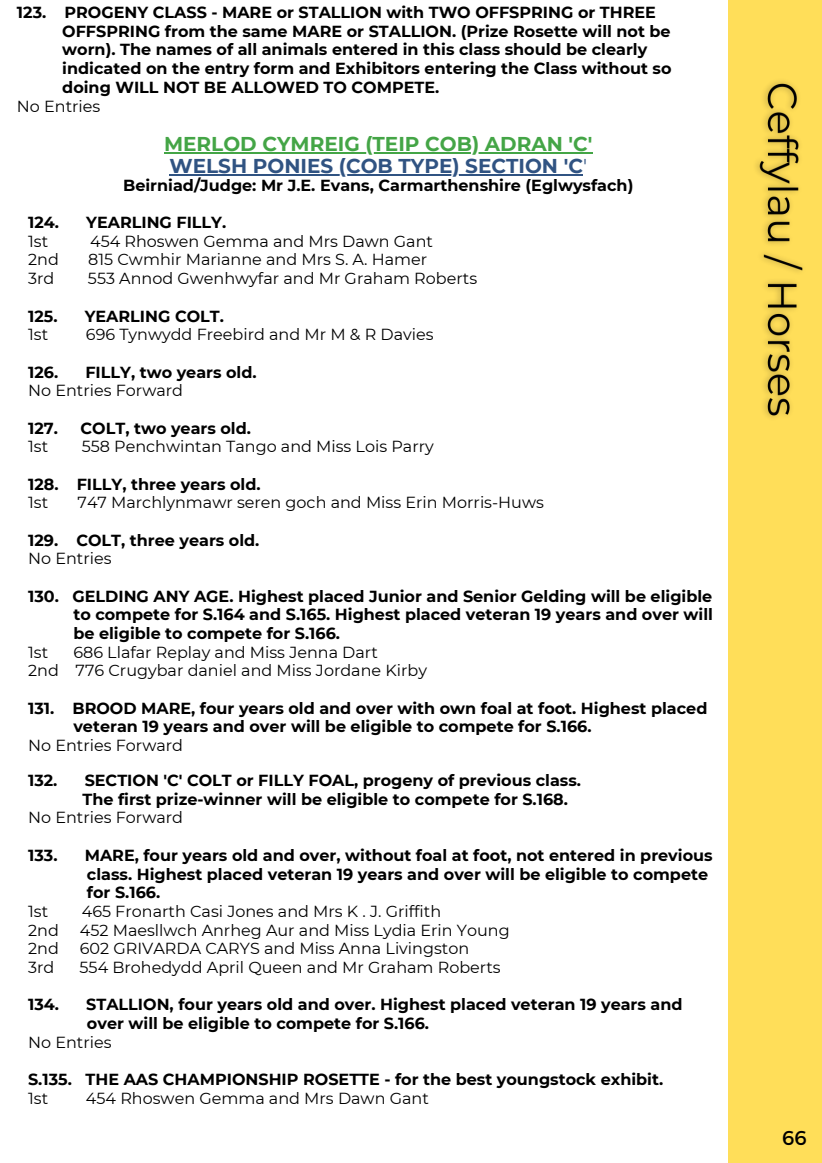
<style>
.page{position:relative;width:822px;height:1163px;background:#fff}
.page>*{position:absolute;margin:0;border:0;box-sizing:border-box;transform-origin:0 0}
.t1{font:700 20px "Montserrat";color:#44a546}
.t2{font:700 20px "Montserrat";color:#305382}
.t3{font:20px "Montserrat";color:#000}
.t4{font:700 16px/18.6px "Montserrat";color:#000}
.t5{font:16px "Montserrat";color:#000}
.s1{font-weight:400}
</style>
<div class="page">
<div style="left:729px;top:0;width:93px;height:1162px;background:#ffde59"></div>
<img style="left:756px;top:81px;width:47px;height:337px">
<hr style="left:164px;top:152px;width:428px;height:1px;background:#44a546">
<hr style="left:169px;top:175px;width:414px;height:1px;background:#305382">
<p class="t4" style="left:17px;top:3px;width:640px">123. PROGENY CLASS - MARE or STALLION with TWO OFFSPRING or THREE</p>
<p class="t4" style="left:62px;top:22px;width:610px">OFFSPRING from the same MARE or STALLION. (Prize Rosette will not be</p>
<p class="t4" style="left:62px;top:40px;width:587px">worn). The names of all animals entered in this class should be clearly</p>
<p class="t4" style="left:62px;top:59px;width:611px">indicated on the entry form and Exhibitors entering the Class without so</p>
<p class="t4" style="left:62px;top:78px;width:379px">doing WILL NOT BE ALLOWED TO COMPETE.</p>
<p class="t5" style="left:17px;top:96px;width:85px">No Entries</p>
<p class="t1" style="left:164px;top:131px;width:430px">MERLOD CYMREIG (TEIP COB) ADRAN 'C'</p>
<p class="t2" style="left:169px;top:154px;width:419px">WELSH PONIES (COB TYPE) SECTION 'C<span class="s1">'</span></p>
<p class="t4" style="left:123px;top:176px;width:512px">Beirniad/Judge: Mr J.E. Evans, Carmarthenshire (Eglwysfach)</p>
<p class="t4" style="left:28px;top:213px;width:32px">124.</p>
<p class="t4" style="left:86px;top:213px;width:142px">YEARLING FILLY.</p>
<p class="t5" style="left:28px;top:231px;width:22px">1st</p>
<p class="t5" style="left:90px;top:231px;width:344px">454 Rhoswen Gemma and Mrs Dawn Gant</p>
<p class="t5" style="left:28px;top:250px;width:32px">2nd</p>
<p class="t5" style="left:88px;top:250px;width:340px">815 Cwmhir Marianne and Mrs S. A. Hamer</p>
<p class="t5" style="left:28px;top:269px;width:28px">3rd</p>
<p class="t5" style="left:88px;top:269px;width:391px">553 Annod Gwenhwyfar and Mr Graham Roberts</p>
<p class="t4" style="left:28px;top:306px;width:31px">125.</p>
<p class="t4" style="left:85px;top:306px;width:141px">YEARLING COLT.</p>
<p class="t5" style="left:28px;top:325px;width:22px">1st</p>
<p class="t5" style="left:86px;top:325px;width:349px">696 Tynwydd Freebird and Mr M &amp; R Davies</p>
<p class="t4" style="left:28px;top:362px;width:32px">126.</p>
<p class="t4" style="left:85px;top:362px;width:173px">FILLY, two years old.</p>
<p class="t5" style="left:28px;top:381px;width:157px">No Entries Forward</p>
<p class="t4" style="left:28px;top:418px;width:31px">127.</p>
<p class="t4" style="left:81px;top:418px;width:172px">COLT, two years old.</p>
<p class="t5" style="left:28px;top:437px;width:22px">1st</p>
<p class="t5" style="left:82px;top:437px;width:354px">558 Penchwintan Tango and Miss Lois Parry</p>
<p class="t4" style="left:28px;top:474px;width:234px">128. FILLY, three years old.</p>
<p class="t5" style="left:28px;top:493px;width:22px">1st</p>
<p class="t5" style="left:78px;top:493px;width:468px">747 Marchlynmawr seren goch and Miss Erin Morris-Huws</p>
<p class="t4" style="left:28px;top:530px;width:233px">129. COLT, three years old.</p>
<p class="t5" style="left:28px;top:549px;width:85px">No Entries</p>
<p class="t4" style="left:28px;top:586px;width:686px">130. GELDING ANY AGE. Highest placed Junior and Senior Gelding will be eligible</p>
<p class="t4" style="left:73px;top:605px;width:641px">to compete for S.164 and S.165. Highest placed veteran 19 years and over will</p>
<p class="t4" style="left:73px;top:624px;width:268px">be eligible to compete for S.166.</p>
<p class="t5" style="left:28px;top:642px;width:22px">1st</p>
<p class="t5" style="left:73px;top:642px;width:306px">686 Llafar Replay and Miss Jenna Dart</p>
<p class="t5" style="left:28px;top:661px;width:400px">2nd 776 Crugybar daniel and Miss Jordane Kirby</p>
<p class="t4" style="left:28px;top:698px;width:681px">131. BROOD MARE, four years old and over with own foal at foot. Highest placed</p>
<p class="t4" style="left:73px;top:717px;width:520px">veteran 19 years and over will be eligible to compete for S.166.</p>
<p class="t5" style="left:28px;top:735px;width:157px">No Entries Forward</p>
<p class="t4" style="left:28px;top:771px;width:31px">132.</p>
<p class="t4" style="left:85px;top:771px;width:498px">SECTION 'C' COLT or FILLY FOAL, progeny of previous class.</p>
<p class="t4" style="left:82px;top:789px;width:487px">The first prize-winner will be eligible to compete for S.168.</p>
<p class="t5" style="left:28px;top:808px;width:157px">No Entries Forward</p>
<p class="t4" style="left:28px;top:845px;width:31px">133.</p>
<p class="t4" style="left:85px;top:845px;width:629px">MARE, four years old and over, without foal at foot, not entered in previous</p>
<p class="t4" style="left:87px;top:864px;width:623px">class. Highest placed veteran 19 years and over will be eligible to compete</p>
<p class="t4" style="left:87px;top:883px;width:75px">for S.166.</p>
<p class="t5" style="left:28px;top:901px;width:22px">1st</p>
<p class="t5" style="left:82px;top:901px;width:361px">465 Fronarth Casi Jones and Mrs K . J. Griffith</p>
<p class="t5" style="left:28px;top:920px;width:32px">2nd</p>
<p class="t5" style="left:80px;top:920px;width:431px">452 Maesllwch Anrheg Aur and Miss Lydia Erin Young</p>
<p class="t5" style="left:28px;top:938px;width:32px">2nd</p>
<p class="t5" style="left:80px;top:938px;width:391px">602 GRIVARDA CARYS and Miss Anna Livingston</p>
<p class="t5" style="left:28px;top:957px;width:28px">3rd</p>
<p class="t5" style="left:80px;top:957px;width:423px">554 Brohedydd April Queen and Mr Graham Roberts</p>
<p class="t4" style="left:28px;top:995px;width:32px">134.</p>
<p class="t4" style="left:86px;top:995px;width:598px">STALLION, four years old and over. Highest placed veteran 19 years and over will be eligible to compete for S.166.</p>
<p class="t5" style="left:28px;top:1032px;width:85px">No Entries</p>
<p class="t4" style="left:28px;top:1069px;width:637px">S.135. THE AAS CHAMPIONSHIP ROSETTE - for the best youngstock exhibit.</p>
<p class="t5" style="left:28px;top:1088px;width:22px">1st</p>
<p class="t5" style="left:86px;top:1088px;width:344px">454 Rhoswen Gemma and Mrs Dawn Gant</p>
<p class="t3" style="left:782px;top:1124px;width:26px">66</p>
<p class="t3" style="left:789px;top:1124px;width:12px">3</p>
</div>
